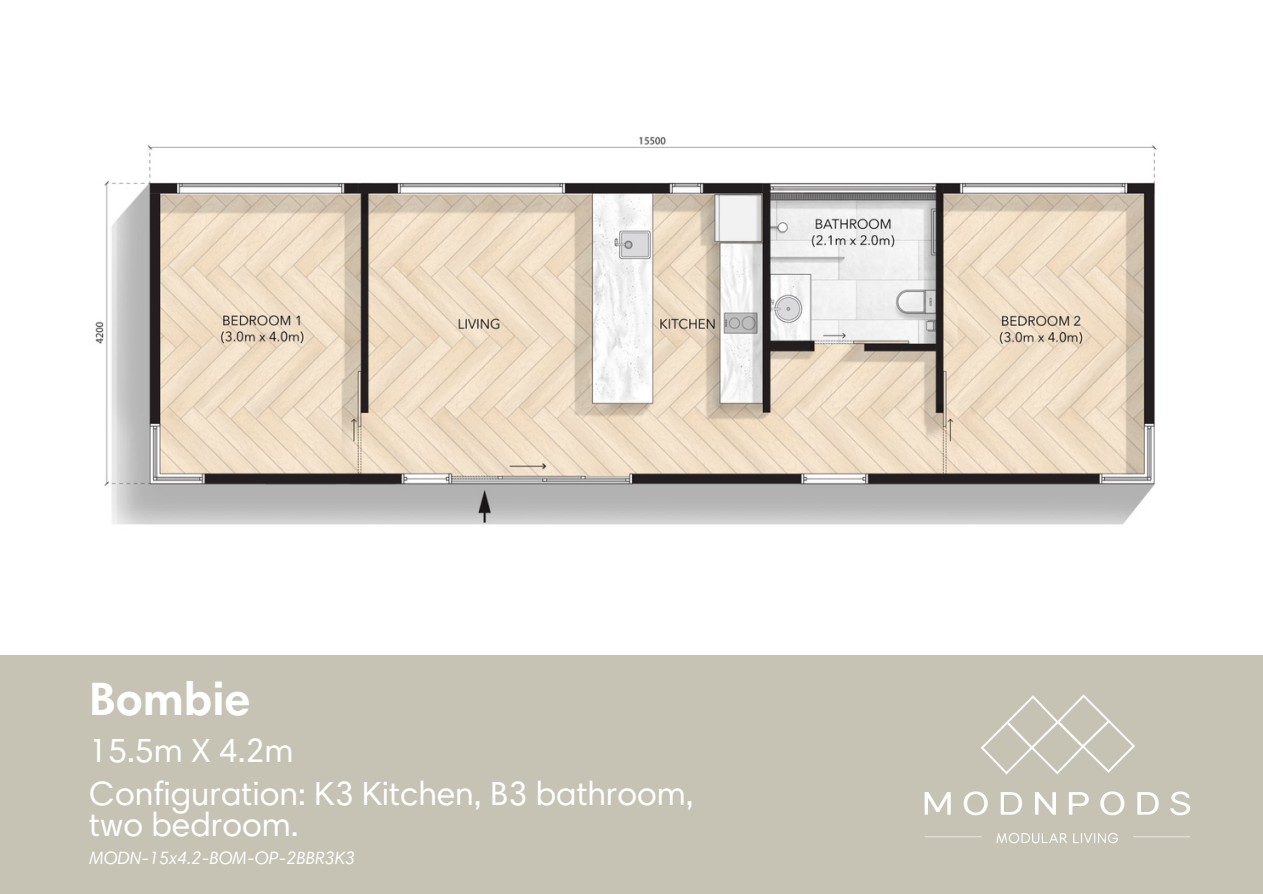
<style>
.page{position:relative;width:1263px;height:894px;background:#fff}
.page>*{position:absolute;margin:0;border:0;box-sizing:border-box;transform-origin:0 0}
.t1{font:700 47.25px "Harmonia Sans Pro Cyr";color:#fff}
.t2{font:33.75px/42.8px "Harmonia Sans Pro Cyr";color:#fff}
.t3{font:italic 18px "Harmonia Sans Pro Cyr";color:#fff}
</style>
<div class="page">
<img style="left:95px;top:136px;width:1062px;height:389px">
<div style="left:0;top:655px;width:1263px;height:238px;background:#c6c3b5"></div>
<img style="left:924px;top:694px;width:267px;height:150px">
<h1 class="t1" style="left:89px;top:680px;width:163px">Bombie</h1>
<p class="t2" style="left:89px;top:732px;width:606px">15.5m X 4.2m<br>Configuration: K3 Kitchen, B3 bathroom,</p>
<p class="t2" style="left:89px;top:807px;width:211px">two bedroom.</p>
<p class="t3" style="left:89px;top:851px;width:267px">MODN-15x4.2-BOM-OP-2BBR3K3</p>
</div>
